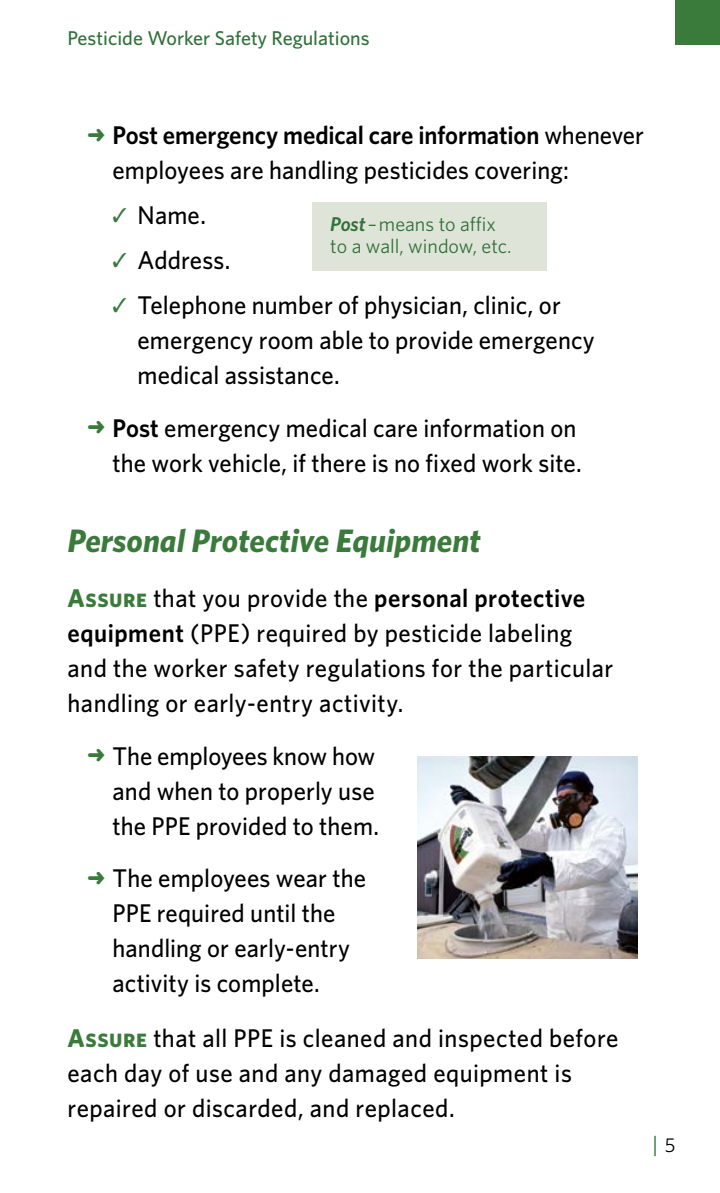
<style>
.page{position:relative;width:720px;height:1193px;background:#fff}
.page>*{position:absolute;margin:0;border:0;box-sizing:border-box;transform-origin:0 0}
.Heading{font:italic 700 32.5px "Whitney";color:#3a7b3c}
.Body_Text_1st_Para{font:500 25.5px/35px "Whitney";letter-spacing:.005em;color:#000;scale:.96 1}
.t1{font:22.5px "Whitney";color:#317238}
.IFC_Title{font:20px/22.5px "Whitney";color:#317238}
.t2{font:500 20px "Whitney";color:#317238}
.s1{color:#3a7b3c}
.s2{font-weight:600}
.s3{font-weight:600;font-style:italic}
.s4{font-family:"Whitney Bold SC";font-weight:400;color:#3a7b3c}
.s5{font-size:20px;color:#000}
</style>
<div class="page">
<div style="left:675px;top:0;width:45px;height:45px;background:#3a7b3c"></div>
<img style="left:417px;top:756px;width:221px;height:202px">
<div style="left:312px;top:202px;width:235px;height:69px;background:#dfe4d9"></div>
<p class="t2" style="left:68px;top:26px;width:304px">Pesticide Worker Safety Regulations</p>
<p class="Body_Text_1st_Para" style="left:112px;top:117px;width:555px;text-indent:-25px"><span class="s1">➜</span> <span class="s2">Post emergency medical care information</span> whenever employees are handling pesticides covering:</p>
<p class="Body_Text_1st_Para" style="left:112px;top:197px;width:99px"><span class="s1">✓</span> Name.</p>
<p class="Body_Text_1st_Para" style="left:112px;top:242px;width:124px"><span class="s1">✓</span> Address.</p>
<p class="Body_Text_1st_Para" style="left:138px;top:287px;width:478px;text-indent:-25px"><span class="s1">✓</span> Telephone number of physician, clinic, or emergency room able to provide emergency medical assistance.</p>
<p class="Body_Text_1st_Para" style="left:87px;top:410px;width:516px;text-align:right"><span class="s1">➜</span> <span class="s2">Post</span> emergency medical care information on the work vehicle, if there is no fixed work site.</p>
<p class="IFC_Title" style="left:330px;top:212px;width:183px"><span class="s3">Post</span> – means to affix to a wall, window, etc.</p>
<p class="Heading" style="left:68px;top:521px;width:415px">Personal Protective Equipment</p>
<p class="Body_Text_1st_Para" style="left:67px;top:580px;width:570px"><span class="s4">Assure</span> that you provide the <span class="s2">personal protective equipment</span> (PPE) required by pesticide labeling and the worker safety regulations for the particular handling or early-entry activity.</p>
<p class="Body_Text_1st_Para" style="left:112px;top:737px;width:279px;text-indent:-25px"><span class="s1">➜</span> The employees know how and when to properly use the PPE provided to them.</p>
<p class="Body_Text_1st_Para" style="left:112px;top:860px;width:266px;text-indent:-25px"><span class="s1">➜</span> The employees wear the<br>PPE required until the handling or early-entry activity is complete.</p>
<p class="Body_Text_1st_Para" style="left:68px;top:1020px;width:575px"><span class="s4">Assure</span> that all PPE is cleaned and inspected before each day of use and any damaged equipment is repaired or discarded, and replaced.</p>
<p class="t1" style="left:652px;top:1130px;width:25px">| <span class="s5">5</span></p>
</div>
